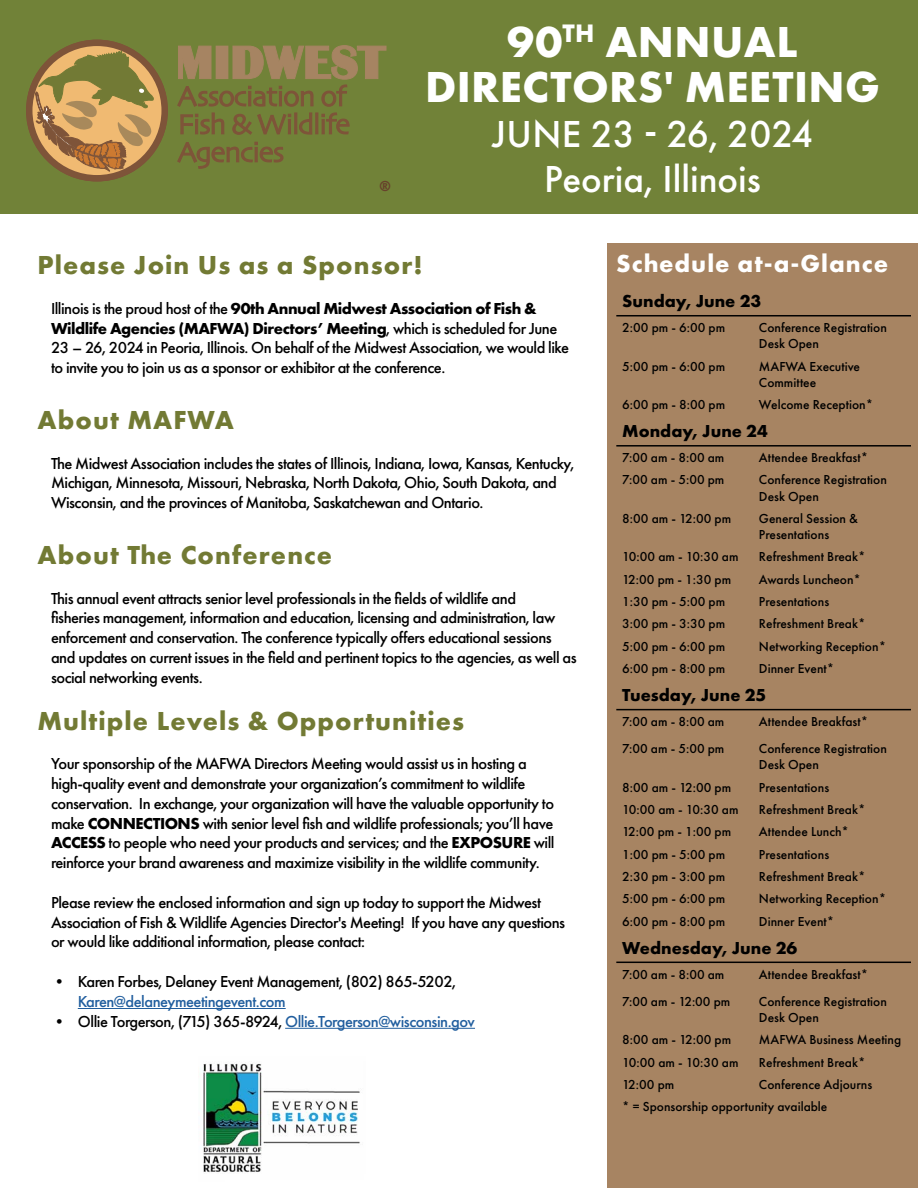
<style>
.page{position:relative;width:918px;height:1188px;background:#fff}
.page>*{position:absolute;margin:0;border:0;box-sizing:border-box;transform-origin:0 0}
.t1{font:700 45px/45px "Futura PT";letter-spacing:.01em;color:#fff;text-align:center}
.t2{font:500 39px/45px "Futura PT";color:#fff;text-align:center}
.t3{font:700 27px "Futura PT";letter-spacing:.04em;color:#727a34}
.t4{font:700 25.5px "Futura PT";letter-spacing:.04em;color:#fff}
.t5{font:600 21.9px "Lucida Sans";color:#67422b}
.t6{font:700 18px "Futura PT";color:#000}
.t7{font:500 16.5px/19.8px "Futura PT";letter-spacing:-.03em;color:#000}
.t8{font:500 16.5px "Futura PT";letter-spacing:-.03em;color:#215e9e}
.t9{font:500 13.5px/16.2px "Futura PT";color:#000}
.s1{font-weight:700}
.s2{color:#215e9e}
</style>
<div class="page">
<div style="left:0;top:0;width:918px;height:214px;background:#718238"></div>
<hr style="left:78px;top:1008px;width:208px;height:1px;background:#215e9e">
<hr style="left:285px;top:1028px;width:190px;height:1px;background:#215e9e">
<div style="left:608px;top:243px;width:310px;height:945px;background:#a78462"></div>
<svg style="left:29px;top:43px;width:136px;height:135px"></svg>
<div style="left:26px;top:40px;width:142px;height:141px;border:6px solid #7e5439;border-radius:50%"></div>
<svg style="left:35px;top:51px;width:119px;height:120px"></svg>
<svg style="left:177px;top:45px;width:209px;height:124px"></svg>
<hr style="left:616px;top:315px;width:137px;height:1px;background:#000">
<hr style="left:753px;top:315px;width:158px;height:1px;background:#000">
<hr style="left:616px;top:445px;width:137px;height:2px;background:#000">
<hr style="left:753px;top:445px;width:158px;height:2px;background:#000">
<hr style="left:616px;top:709px;width:137px;height:1px;background:#000">
<hr style="left:753px;top:709px;width:158px;height:1px;background:#000">
<hr style="left:616px;top:962px;width:137px;height:1px;background:#000">
<hr style="left:753px;top:962px;width:158px;height:1px;background:#000">
<img style="left:203px;top:1063px;width:157px;height:110px">
<h3 class="t5" style="left:378px;top:176px;width:15px">®</h3>
<h1 class="t1" style="left:425px;top:18px;width:457px">90<sup>TH</sup> ANNUAL<br>DIRECTORS' MEETING</h1>
<h2 class="t2" style="left:492px;top:112px;width:323px">JUNE 23 - 26, 2024<br>Peoria, Illinois</h2>
<h3 class="t3" style="left:38px;top:248px;width:387px">Please Join Us as a Sponsor!</h3>
<p class="t7" style="left:51px;top:298px;width:520px">Illinois is the proud host of the <span class="s1">90th Annual Midwest Association of Fish &amp; Wildlife Agencies (MAFWA) Directors’ Meeting</span>, which is scheduled for June 23 – 26, 2024 in Peoria, Illinois. On behalf of the Midwest Association, we would like to invite you to join us as a sponsor or exhibitor at the conference.</p>
<h3 class="t3" style="left:38px;top:403px;width:198px">About MAFWA</h3>
<p class="t7" style="left:51px;top:453px;width:525px">The Midwest Association includes the states of Illinois, Indiana, Iowa, Kansas, Kentucky,<br>Michigan, Minnesota, Missouri, Nebraska, North Dakota, Ohio, South Dakota, and<br>Wisconsin, and the provinces of Manitoba, Saskatchewan and Ontario.</p>
<h3 class="t3" style="left:38px;top:538px;width:296px">About The Conference</h3>
<p class="t7" style="left:51px;top:588px;width:527px">This annual event attracts senior level professionals in the fields of wildlife and<br>fisheries management, information and education, licensing and administration, law enforcement and conservation. The conference typically offers educational sessions and updates on current issues in the field and pertinent topics to the agencies, as well as social networking events.</p>
<h3 class="t3" style="left:38px;top:703px;width:428px">Multiple Levels &amp; Opportunities</h3>
<p class="t7" style="left:51px;top:754px;width:505px">Your sponsorship of the MAFWA Directors Meeting would assist us in hosting a high-quality event and demonstrate your organization’s commitment to wildlife conservation. In exchange, your organization will have the valuable opportunity to make <span class="s1">CONNECTIONS</span> with senior level fish and wildlife professionals; you’ll have <span class="s1">ACCESS</span> to people who need your products and services; and the <span class="s1">EXPOSURE</span> will reinforce your brand awareness and maximize visibility in the wildlife community.</p>
<p class="t7" style="left:51px;top:892px;width:516px">Please review the enclosed information and sign up today to support the Midwest<br>Association of Fish &amp; Wildlife Agencies Director's Meeting! If you have any questions or would like additional information, please contact:</p>
<p class="t7" style="left:51px;top:972px;width:407px">• Karen Forbes, Delaney Event Management, (802) 865-5202,</p>
<p class="t8" style="left:78px;top:991px;width:209px">Karen@delaneymeetingevent.com</p>
<p class="t7" style="left:51px;top:1011px;width:426px">• Ollie Torgerson, (715) 365-8924, <span class="s2">Ollie.Torgerson@wisconsin.gov</span></p>
<h3 class="t4" style="left:616px;top:247px;width:274px">Schedule at-a-Glance</h3>
<p class="t6" style="left:622px;top:290px;width:140px">Sunday, June 23</p>
<p class="t9" style="left:622px;top:319px;width:104px">2:00 pm - 6:00 pm</p>
<p class="t9" style="left:759px;top:319px;width:129px">Conference Registration<br>Desk Open</p>
<p class="t9" style="left:622px;top:358px;width:104px">5:00 pm - 6:00 pm</p>
<p class="t9" style="left:759px;top:358px;width:103px">MAFWA Executive<br>Committee</p>
<p class="t9" style="left:622px;top:396px;width:104px">6:00 pm - 8:00 pm</p>
<p class="t9" style="left:759px;top:396px;width:116px">Welcome Reception*</p>
<p class="t6" style="left:622px;top:420px;width:147px">Monday, June 24</p>
<p class="t9" style="left:622px;top:450px;width:104px">7:00 am - 8:00 am</p>
<p class="t9" style="left:759px;top:450px;width:111px">Attendee Breakfast*</p>
<p class="t9" style="left:622px;top:472px;width:104px">7:00 am - 5:00 pm</p>
<p class="t9" style="left:759px;top:472px;width:129px">Conference Registration<br>Desk Open</p>
<p class="t9" style="left:622px;top:510px;width:110px">8:00 am - 12:00 pm</p>
<p class="t9" style="left:759px;top:510px;width:100px">General Session &amp;<br>Presentations</p>
<p class="t9" style="left:622px;top:549px;width:118px">10:00 am - 10:30 am</p>
<p class="t9" style="left:759px;top:549px;width:108px">Refreshment Break*</p>
<p class="t9" style="left:622px;top:571px;width:110px">12:00 pm - 1:30 pm</p>
<p class="t9" style="left:759px;top:571px;width:104px">Awards Luncheon*</p>
<p class="t9" style="left:622px;top:593px;width:104px">1:30 pm - 5:00 pm</p>
<p class="t9" style="left:759px;top:593px;width:72px">Presentations</p>
<p class="t9" style="left:622px;top:616px;width:104px">3:00 pm - 3:30 pm</p>
<p class="t9" style="left:759px;top:616px;width:108px">Refreshment Break*</p>
<p class="t9" style="left:622px;top:638px;width:104px">5:00 pm - 6:00 pm</p>
<p class="t9" style="left:759px;top:638px;width:129px">Networking Reception*</p>
<p class="t9" style="left:622px;top:660px;width:104px">6:00 pm - 8:00 pm</p>
<p class="t9" style="left:759px;top:660px;width:77px">Dinner Event*</p>
<p class="t6" style="left:622px;top:684px;width:146px">Tuesday, June 25</p>
<p class="t9" style="left:622px;top:713px;width:104px">7:00 am - 8:00 am</p>
<p class="t9" style="left:759px;top:713px;width:111px">Attendee Breakfast*</p>
<p class="t9" style="left:622px;top:741px;width:104px">7:00 am - 5:00 pm</p>
<p class="t9" style="left:759px;top:741px;width:129px">Conference Registration<br>Desk Open</p>
<p class="t9" style="left:622px;top:779px;width:110px">8:00 am - 12:00 pm</p>
<p class="t9" style="left:759px;top:779px;width:72px">Presentations</p>
<p class="t9" style="left:622px;top:801px;width:118px">10:00 am - 10:30 am</p>
<p class="t9" style="left:759px;top:801px;width:108px">Refreshment Break*</p>
<p class="t9" style="left:622px;top:824px;width:110px">12:00 pm - 1:00 pm</p>
<p class="t9" style="left:759px;top:824px;width:92px">Attendee Lunch*</p>
<p class="t9" style="left:622px;top:846px;width:104px">1:00 pm - 5:00 pm</p>
<p class="t9" style="left:759px;top:846px;width:72px">Presentations</p>
<p class="t9" style="left:622px;top:868px;width:104px">2:30 pm - 3:00 pm</p>
<p class="t9" style="left:759px;top:868px;width:108px">Refreshment Break*</p>
<p class="t9" style="left:622px;top:891px;width:104px">5:00 pm - 6:00 pm</p>
<p class="t9" style="left:759px;top:891px;width:129px">Networking Reception*</p>
<p class="t9" style="left:622px;top:913px;width:104px">6:00 pm - 8:00 pm</p>
<p class="t9" style="left:759px;top:913px;width:77px">Dinner Event*</p>
<p class="t6" style="left:622px;top:936px;width:177px">Wednesday, June 26</p>
<p class="t9" style="left:622px;top:966px;width:104px">7:00 am - 8:00 am</p>
<p class="t9" style="left:759px;top:966px;width:111px">Attendee Breakfast*</p>
<p class="t9" style="left:622px;top:993px;width:110px">7:00 am - 12:00 pm</p>
<p class="t9" style="left:759px;top:993px;width:129px">Conference Registration<br>Desk Open</p>
<p class="t9" style="left:622px;top:1032px;width:110px">8:00 am - 12:00 pm</p>
<p class="t9" style="left:759px;top:1032px;width:144px">MAFWA Business Meeting</p>
<p class="t9" style="left:622px;top:1054px;width:118px">10:00 am - 10:30 am</p>
<p class="t9" style="left:759px;top:1054px;width:108px">Refreshment Break*</p>
<p class="t9" style="left:622px;top:1076px;width:54px">12:00 pm</p>
<p class="t9" style="left:622px;top:1073px;width:251px;line-height:22.4px;text-indent:137px">Conference Adjourns * = Sponsorship opportunity available</p>
</div>
